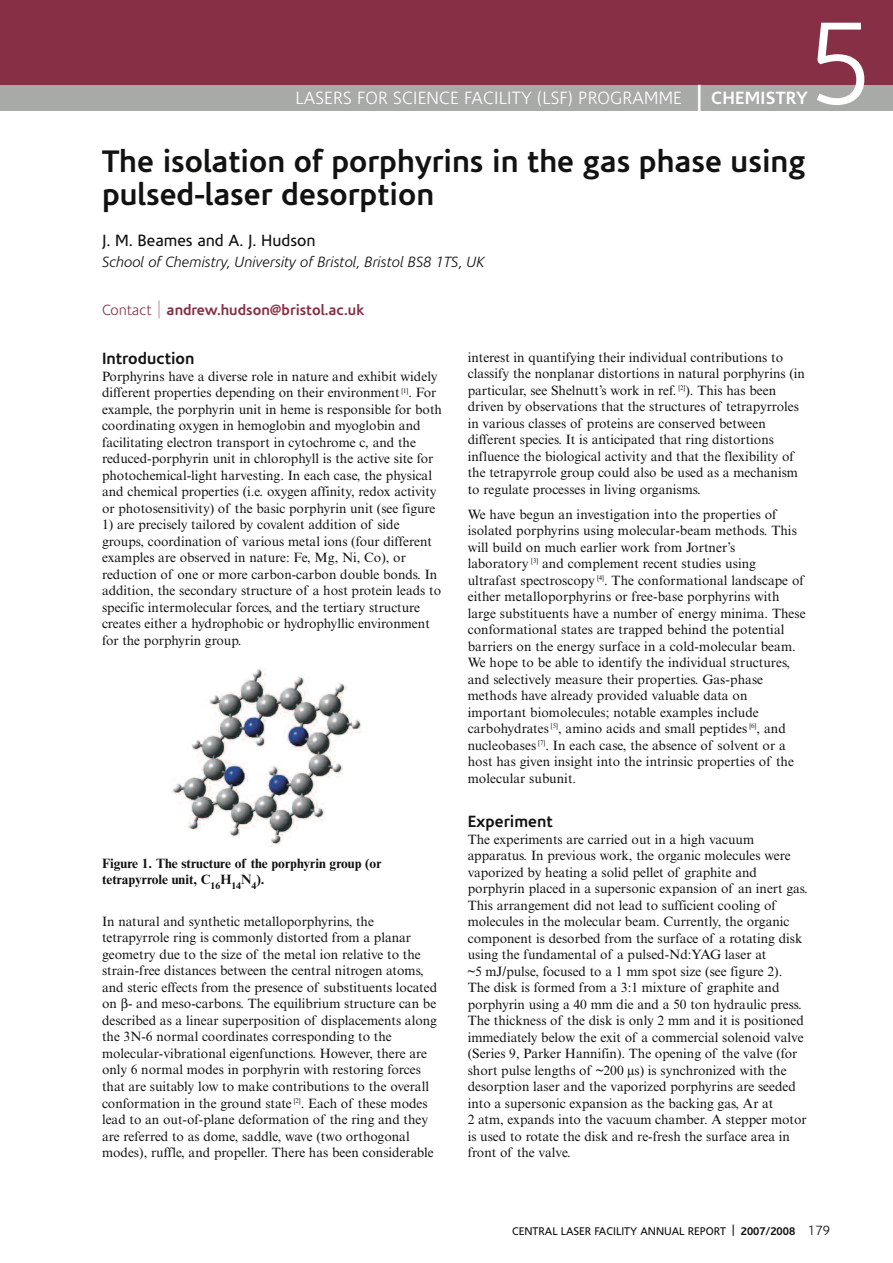
<style>
.page{position:relative;width:893px;height:1263px;background:#fff}
.page>*{position:absolute;margin:0;border:0;box-sizing:border-box;transform-origin:0 0}
.t1{font:300 118.5px "Corisande";color:#fff}
.t2{font:700 31.5px/33px "Corisande";color:#121211}
.t3{font:300 18px "Corisande";letter-spacing:.01em;color:#fff}
.t4{font:16.5px "Corisande";color:#121211}
.t5{font:700 16.5px "Corisande";color:#121211}
.t6{font:italic 300 15px "Corisande";color:#121211}
.t7{font:700 15px "Corisande";color:#872f45}
.t8{font:13.5px/16.5px "Times NRMT";color:#121211}
.t9{font:700 13.5px/16.5px "Times NRMT";color:#121211}
.t10{font:11.25px "Corisande";color:#121211}
.s1{font-weight:400;font-size:27px}
.s2{font-weight:700}
.s3{font-weight:300}
.s4{font-family:"Helvetica Neue";font-weight:200;font-size:24px}
.s5{font-weight:300;font-size:13.5px}
</style>
<div class="page">
<div style="left:0;top:0;width:893px;height:85px;background:#872f45"></div>
<div style="left:0;top:85px;width:893px;height:26px;background:#a8aaa7"></div>
<img style="left:171px;top:666px;width:190px;height:181px">
<h3 class="t3" style="left:296px;top:90px;width:514px">LASERS FOR SCIENCE FACILITY (LSF) PROGRAMME <span class="s1">|</span> <span class="s2">CHEMISTRY</span></h3>
<h1 class="t1" style="left:808px;top:17px;width:67px">5</h1>
<h2 class="t2" style="left:102px;top:148px;width:705px">The isolation of porphyrins in the gas phase using pulsed-laser desorption</h2>
<p class="t4" style="left:102px;top:234px;width:215px">J. M. Beames and A. J. Hudson</p>
<p class="t6" style="left:102px;top:256px;width:384px">School of Chemistry, University of Bristol, Bristol BS8 1TS, UK</p>
<p class="t7" style="left:102px;top:304px;width:264px"><span class="s3">Contact</span> <span class="s4">|</span> andrew.hudson@bristol.ac.uk</p>
<p class="t5" style="left:102px;top:352px;width:94px">Introduction</p>
<p class="t8" style="left:102px;top:369px;width:341px">Porphyrins have a diverse role in nature and exhibit widely different properties depending on their environment <sup>[1]</sup>. For example, the porphyrin unit in heme is responsible for both coordinating oxygen in hemoglobin and myoglobin and facilitating electron transport in cytochrome c, and the reduced-porphyrin unit in chlorophyll is the active site for photochemical-light harvesting. In each case, the physical and chemical properties (i.e. oxygen affinity, redox activity or photosensitivity) of the basic porphyrin unit (see figure</p>
<p class="t8" style="left:102px;top:518px;width:341px">1) are precisely tailored by covalent addition of side groups, coordination of various metal ions (four different examples are observed in nature: Fe, Mg, Ni, Co), or reduction of one or more carbon-carbon double bonds. In addition, the secondary structure of a host protein leads to specific intermolecular forces, and the tertiary structure creates either a hydrophobic or hydrophyllic environment for the porphyrin group.</p>
<p class="t9" style="left:102px;top:856px;width:281px">Figure 1. The structure of the porphyrin group (or tetrapyrrole unit, C<sub>16</sub>H<sub>14</sub>N<sub>4</sub>).</p>
<p class="t8" style="left:102px;top:914px;width:337px">In natural and synthetic metalloporphyrins, the tetrapyrrole ring is commonly distorted from a planar geometry due to the size of the metal ion relative to the strain-free distances between the central nitrogen atoms, and steric effects from the presence of substituents located on - and meso-carbons. The equilibrium structure can be described as a linear superposition of displacements along the 3N-6 normal coordinates corresponding to the molecular-vibrational eigenfunctions. However, there are only 6 normal modes in porphyrin with restoring forces that are suitably low to make contributions to the overall conformation in the ground state <sup>[2]</sup>. Each of these modes lead to an out-of-plane deformation of the ring and they are referred to as dome, saddle, wave (two orthogonal modes), ruffle, and propeller. There has been considerable</p>
<p class="t8" style="left:468px;top:350px;width:339px">interest in quantifying their individual contributions to classify the nonplanar distortions in natural porphyrins (in particular, see Shelnutt’s work in ref. <sup>[2]</sup>). This has been driven by observations that the structures of tetrapyrroles in various classes of proteins are conserved between different species. It is anticipated that ring distortions influence the biological activity and that the flexibility of the tetrapyrrole group could also be used as a mechanism to regulate processes in living organisms.</p>
<p class="t8" style="left:468px;top:507px;width:339px">We have begun an investigation into the properties of isolated porphyrins using molecular-beam methods. This will build on much earlier work from Jortner’s<br>laboratory <sup>[3]</sup> and complement recent studies using ultrafast spectroscopy <sup>[4]</sup>. The conformational landscape of either metalloporphyrins or free-base porphyrins with large substituents have a number of energy minima. These conformational states are trapped behind the potential barriers on the energy surface in a cold-molecular beam.<br>We hope to be able to identify the individual structures, and selectively measure their properties. Gas-phase methods have already provided valuable data on important biomolecules; notable examples include carbohydrates <sup>[5]</sup>, amino acids and small peptides <sup>[6]</sup>, and nucleobases <sup>[7]</sup>. In each case, the absence of solvent or a host has given insight into the intrinsic properties of the molecular subunit.</p>
<p class="t5" style="left:468px;top:815px;width:87px">Experiment</p>
<p class="t8" style="left:468px;top:832px;width:342px">The experiments are carried out in a high vacuum apparatus. In previous work, the organic molecules were vaporized by heating a solid pellet of graphite and porphyrin placed in a supersonic expansion of an inert gas.<br>This arrangement did not lead to sufficient cooling of molecules in the molecular beam. Currently, the organic component is desorbed from the surface of a rotating disk using the fundamental of a pulsed-Nd:YAG laser at<br>~5 mJ/pulse, focused to a 1 mm spot size (see figure 2).<br>The disk is formed from a 3:1 mixture of graphite and porphyrin using a 40 mm die and a 50 ton hydraulic press.<br>The thickness of the disk is only 2 mm and it is positioned immediately below the exit of a commercial solenoid valve (Series 9, Parker Hannifin). The opening of the valve (for short pulse lengths of ~200 µs) is synchronized with the desorption laser and the vaporized porphyrins are seeded into a supersonic expansion as the backing gas, Ar at<br>2 atm, expands into the vacuum chamber. A stepper motor is used to rotate the disk and re-fresh the surface area in front of the valve.</p>
<p class="t10" style="left:512px;top:1226px;width:320px">CENTRAL LASER FACILITY ANNUAL REPORT | <span class="s2">2007/2008</span> <span class="s5">179</span></p>
</div>
